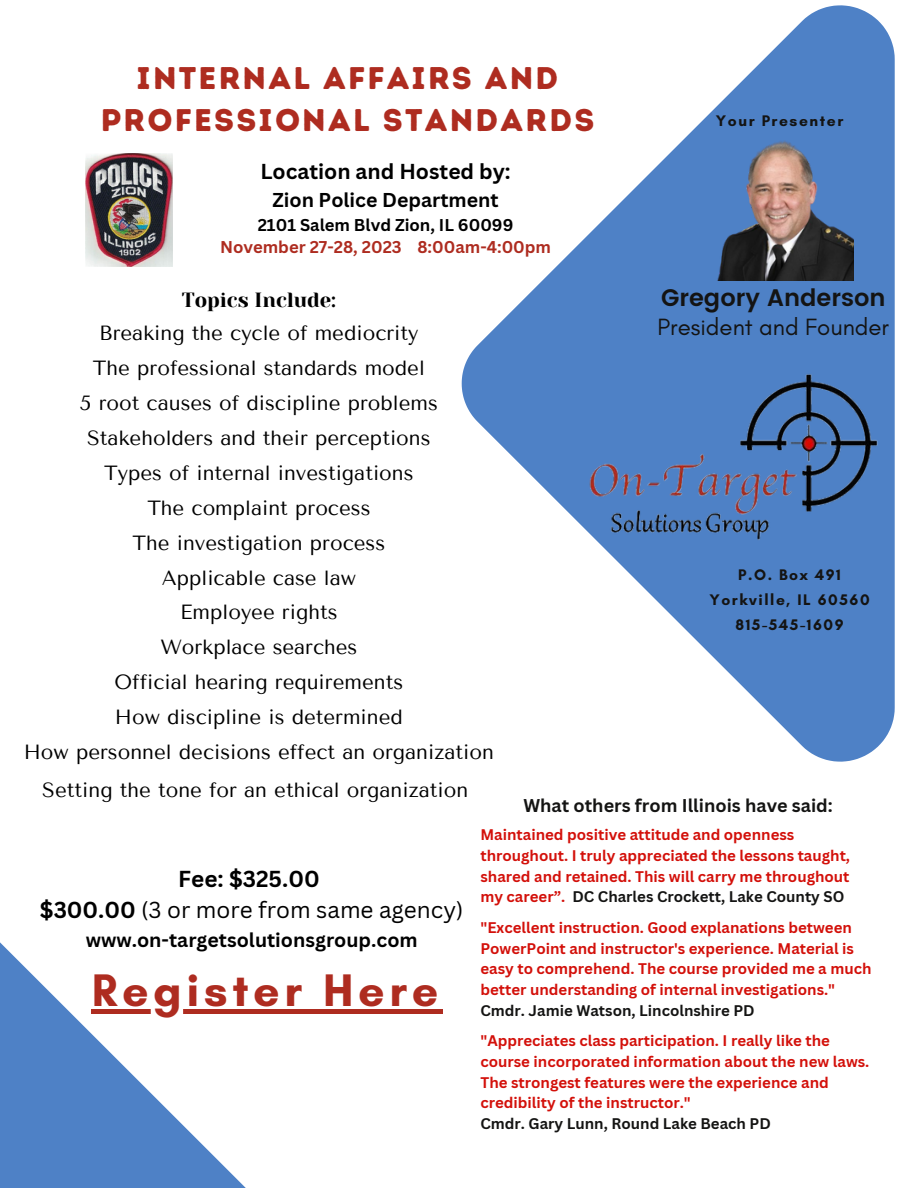
<style>
.page{position:relative;width:918px;height:1188px;background:#fff}
.page>*{position:absolute;margin:0;border:0;box-sizing:border-box;transform-origin:0 0}
.t1{font:700 46.5px "Glacial Indifference";letter-spacing:.1em;color:#ae2c20}
.t2{font:31.35px "Intro Rust Base";letter-spacing:.07em;color:#ae2c20}
.t3{font:24px "Glacial Indifference";color:#141413}
.t4{font:600 23.85px "Poppins";color:#141413}
.t5{font:22.5px "Canva Sans";color:#000}
.t6{font:700 22.5px "Canva Sans";color:#000}
.t7{font:700 21px "Canva Sans";color:#000}
.t8{font:20.4px "Tenor Sans";color:#000}
.t9{font:20.4px "Yeseva One";color:#000}
.t10{font:700 19.5px "Canva Sans";color:#000}
.t11{font:700 18px "Canva Sans";color:#141413}
.t12{font:700 16.65px "Canva Sans";color:#ae2c20}
.t13{font:700 16.65px "Canva Sans";color:#000}
.t14{font:700 15.6px "Glacial Indifference";letter-spacing:.1em;color:#141413}
.t15{font:700 15px/20.7px "Canva Sans";color:#d3100a}
.t16{font:700 15px "Canva Sans";color:#141413}
.s1{color:#141413}
.s2{font-weight:700}
</style>
<div class="page">
<svg style="left:462px;top:5px;width:433px;height:757px"></svg>
<svg style="left:0;top:942px;width:246px;height:246px;fill:#4e81c6"></svg>
<img style="left:713px;top:139px;width:140px;height:142px">
<img style="left:582px;top:370px;width:301px;height:179px">
<img style="left:85px;top:154px;width:88px;height:112px">
<div style="left:92px;top:1009px;width:351px;height:5px;background:#ae2c20"></div>
<p class="t2" style="left:137px;top:60px;width:423px">INTERNAL AFFAIRS AND</p>
<p class="t2" style="left:101px;top:101px;width:495px">PROFESSIONAL STANDARDS</p>
<p class="t7" style="left:260px;top:157px;width:252px">Location and Hosted by:</p>
<p class="t10" style="left:272px;top:186px;width:228px">Zion Police Department</p>
<p class="t13" style="left:258px;top:213px;width:257px">2101 Salem Blvd Zion, IL 60099</p>
<p class="t12" style="left:220px;top:236px;width:333px">November 27-28, 2023 8:00am-4:00pm</p>
<p class="t14" style="left:716px;top:111px;width:129px">Your Presenter</p>
<p class="t4" style="left:661px;top:283px;width:226px">Gregory Anderson</p>
<p class="t3" style="left:658px;top:312px;width:233px">President and Founder</p>
<p class="t9" style="left:182px;top:288px;width:156px">Topics Include:</p>
<p class="t8" style="left:99px;top:322px;width:321px">Breaking the cycle of mediocrity</p>
<p class="t8" style="left:93px;top:356px;width:333px">The professional standards model</p>
<p class="t8" style="left:80px;top:391px;width:359px">5 root causes of discipline problems</p>
<p class="t8" style="left:87px;top:426px;width:345px">Stakeholders and their perceptions</p>
<p class="t8" style="left:104px;top:461px;width:311px">Types of internal investigations</p>
<p class="t8" style="left:147px;top:496px;width:225px">The complaint process</p>
<p class="t8" style="left:133px;top:531px;width:254px">The investigation process</p>
<p class="t8" style="left:162px;top:566px;width:196px">Applicable case law</p>
<p class="t8" style="left:180px;top:601px;width:159px">Employee rights</p>
<p class="t8" style="left:160px;top:635px;width:199px">Workplace searches</p>
<p class="t8" style="left:115px;top:670px;width:290px">Official hearing requirements</p>
<p class="t8" style="left:115px;top:705px;width:289px">How discipline is determined</p>
<p class="t8" style="left:24px;top:740px;width:472px">How personnel decisions effect an organization</p>
<p class="t8" style="left:42px;top:778px;width:428px">Setting the tone for an ethical organization</p>
<p class="t14" style="left:738px;top:565px;width:104px">P.O. Box 491</p>
<p class="t14" style="left:709px;top:590px;width:162px">Yorkville, IL 60560</p>
<p class="t14" style="left:735px;top:615px;width:110px">815-545-1609</p>
<p class="t11" style="left:523px;top:793px;width:311px">What others from Illinois have said:</p>
<p class="t15" style="left:480px;top:824px;width:371px">Maintained positive attitude and openness throughout. I truly appreciated the lessons taught, shared and retained. This will carry me throughout my career”. <span class="s1">DC Charles Crockett, Lake County SO</span></p>
<p class="t15" style="left:480px;top:917px;width:393px">"Excellent instruction. Good explanations between PowerPoint and instructor's experience. Material is easy to comprehend. The course provided me a much better understanding of internal investigations." <span class="s1">Cmdr. Jamie Watson, Lincolnshire PD</span></p>
<p class="t15" style="left:480px;top:1030px;width:390px">"Appreciates class participation. I really like the course incorporated information about the new laws.<br>The strongest features were the experience and credibility of the instructor."</p>
<p class="t16" style="left:480px;top:1113px;width:292px">Cmdr. Gary Lunn, Round Lake Beach PD</p>
<p class="t6" style="left:178px;top:863px;width:143px">Fee: $325.00</p>
<p class="t5" style="left:40px;top:894px;width:425px"><span class="s2">$300.00</span> (3 or more from same agency)</p>
<p class="t10" style="left:86px;top:926px;width:334px">www.on-targetsolutionsgroup.com</p>
<p class="t1" style="left:92px;top:962px;width:348px">Register Here</p>
</div>
